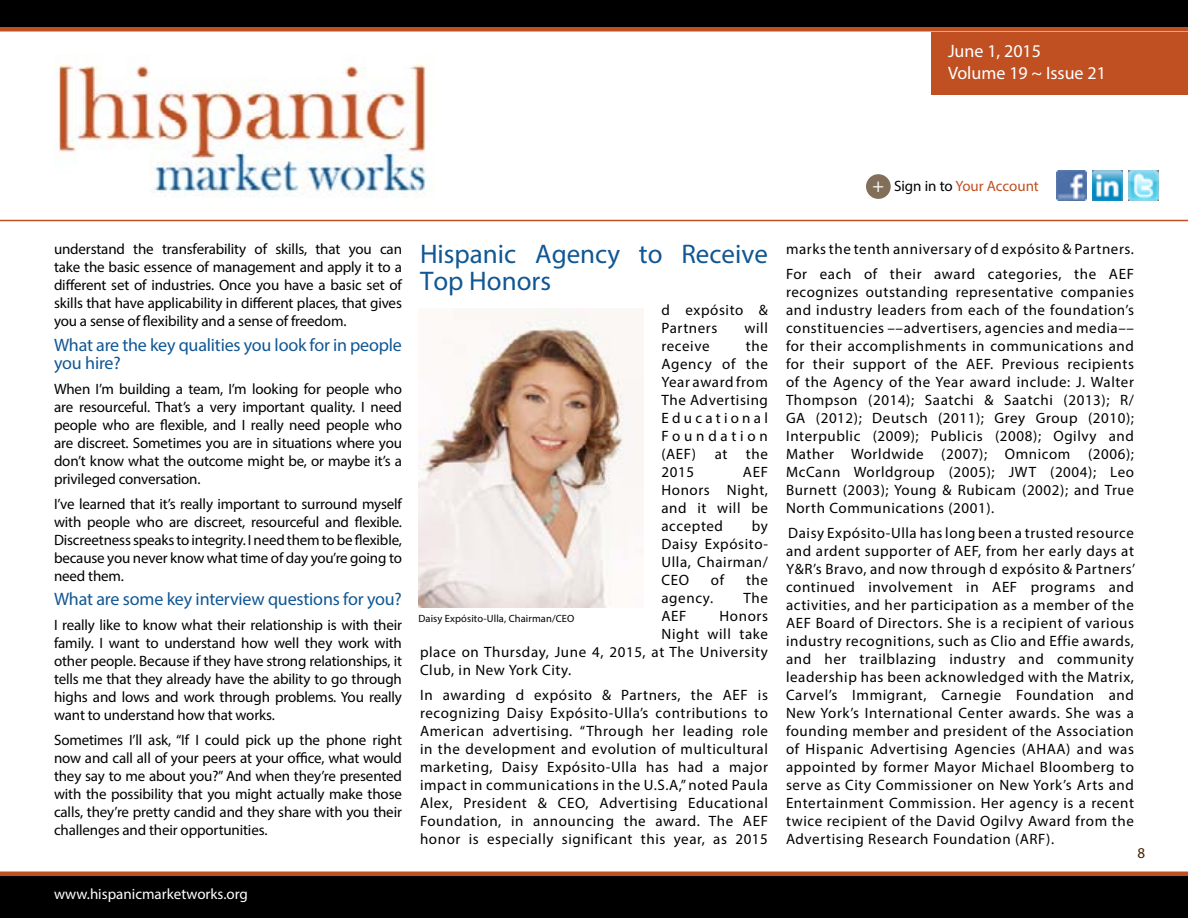
<style>
.page{position:relative;width:1188px;height:918px;background:#fff}
.page>*{position:absolute;margin:0;border:0;box-sizing:border-box;transform-origin:0 0}
.t1{font:27px/27px "Myriad Pro";color:#105794}
.t2{font:18px/18px "Myriad Pro";letter-spacing:-.01em;color:#105794}
.t3{font:18px/21.6px "Myriad Pro";color:#fff}
.t4{font:15px/18px "Myriad Pro";letter-spacing:.04em;color:#000;text-align:justify}
.t5{font:15px "Myriad Pro";color:#fff}
.t6{font:15px "Myriad Pro";color:#c05021}
.t7{font:15px "Myriad Pro";color:#3f2100}
.t8{font:10.5px "Myriad Pro";letter-spacing:.01em;color:#000}
.s1{font-size:19.5px;color:#fff}
.s2{color:#000}
</style>
<div class="page">
<div style="left:0;top:874px;width:1188px;height:44px;background:#000"></div>
<hr style="left:0;top:872px;width:1188px;height:4px;background:#c05021">
<div style="left:0;top:27px;width:1188px;height:5px;background:#c05021"></div>
<div style="left:932px;top:32px;width:256px;height:62px;background:#c05021"></div>
<img style="left:1057px;top:170px;width:30px;height:30px">
<img style="left:1129px;top:170px;width:30px;height:30px">
<img style="left:1093px;top:170px;width:30px;height:30px">
<div style="left:866px;top:174px;width:25px;height:25px;background:#826f59;border-radius:50%"></div>
<div style="left:0;top:0;width:1188px;height:27px;background:#000"></div>
<hr style="left:0;top:220px;width:1188px;height:1px;background:#c05021">
<img style="left:54px;top:54px;width:381px;height:144px">
<img style="left:418px;top:308px;width:226px;height:300px">
<p class="t3" style="left:948px;top:40px;width:159px">June 1, 2015<br>Volume 19 ~ Issue 21</p>
<p class="t6" style="left:872px;top:177px;width:168px"><span class="s1">+</span> <span class="s2">Sign in to</span> Your Account</p>
<p class="t4" style="left:54px;top:240px;width:350px">understand the transferability of skills, that you can take the basic essence of management and apply it to a different set of industries. Once you have a basic set of skills that have applicability in different places, that gives you a sense of flexibility and a sense of freedom.</p>
<p class="t2" style="left:54px;top:336px;width:349px">What are the key qualities you look for in people you hire?</p>
<p class="t4" style="left:54px;top:379px;width:350px">When I’m building a team, I’m looking for people who are resourceful. That’s a very important quality. I need people who are flexible, and I really need people who are discreet. Sometimes you are in situations where you don’t know what the outcome might be, or maybe it’s a privileged conversation.</p>
<p class="t4" style="left:54px;top:494px;width:350px">I’ve learned that it’s really important to surround myself with people who are discreet, resourceful and flexible.<br>Discreetness speaks to integrity. I need them to be flexible, because you never know what time of day you’re going to need them.</p>
<p class="t2" style="left:54px;top:590px;width:349px">What are some key interview questions for you?</p>
<p class="t4" style="left:54px;top:616px;width:350px">I really like to know what their relationship is with their family. I want to understand how well they work with other people. Because if they have strong relationships, it tells me that they already have the ability to go through highs and lows and work through problems. You really want to understand how that works.</p>
<p class="t4" style="left:54px;top:730px;width:350px">Sometimes I’ll ask, “If I could pick up the phone right now and call all of your peers at your office, what would they say to me about you?” And when they’re presented with the possibility that you might actually make those calls, they’re pretty candid and they share with you their challenges and their opportunities.</p>
<p class="t5" style="left:54px;top:884px;width:195px">www.hispanicmarketworks.org</p>
<h1 class="t1" style="left:420px;top:240px;width:349px">Hispanic Agency to Receive<br>Top Honors</h1>
<p class="t4" style="left:662px;top:301px;width:108px">d expósito &amp;<br>Partners</p>
<p class="t4" style="left:745px;top:319px;width:25px">will</p>
<p class="t4" style="left:662px;top:337px;width:108px;text-indent:84px">the Agency of the Year award from The Advertising Educational Foundation (AEF) at the 2015</p>
<p class="t4" style="left:662px;top:337px;width:50px">receive</p>
<p class="t4" style="left:662px;top:463px;width:108px;text-indent:81px">AEF Honors Night, and it will be accepted</p>
<p class="t4" style="left:662px;top:517px;width:108px;text-indent:90px">by Daisy Expósito-Ulla, Chairman/ CEO</p>
<p class="t4" style="left:711px;top:571px;width:15px">of</p>
<p class="t4" style="left:746px;top:571px;width:24px">the</p>
<p class="t4" style="left:662px;top:589px;width:53px">agency.</p>
<p class="t4" style="left:744px;top:589px;width:26px">The</p>
<p class="t4" style="left:662px;top:607px;width:27px">AEF</p>
<p class="t4" style="left:720px;top:607px;width:50px">Honors</p>
<p class="t4" style="left:662px;top:625px;width:108px">Night will take</p>
<p class="t4" style="left:420px;top:643px;width:349px">place on Thursday, June 4, 2015, at The University</p>
<p class="t4" style="left:420px;top:661px;width:153px">Club, in New York City.</p>
<p class="t4" style="left:420px;top:685px;width:350px">In awarding d expósito &amp; Partners, the AEF is recognizing Daisy Expósito-Ulla’s contributions to American advertising. “Through her leading role in the development and evolution of multicultural marketing, Daisy Expósito-Ulla has had a major impact in communications in the U.S.A,” noted Paula Alex, President &amp; CEO, Advertising Educational Foundation, in announcing the award. The AEF honor is especially significant this year, as 2015</p>
<p class="t8" style="left:418px;top:612px;width:157px">Daisy Expósito-Ulla, Chairman/CEO</p>
<p class="t4" style="left:786px;top:237px;width:350px;line-height:24.8px">marks the tenth anniversary of d expósito &amp; Partners.<br>For each of their award categories, the AEF</p>
<p class="t4" style="left:786px;top:283px;width:350px">recognizes outstanding representative companies and industry leaders from each of the foundation’s constituencies ––advertisers, agencies and media–– for their accomplishments in communications and for their support of the AEF. Previous recipients of the Agency of the Year award include: J. Walter Thompson (2014); Saatchi &amp; Saatchi (2013); R/ GA (2012); Deutsch (2011); Grey Group (2010); Interpublic (2009); Publicis (2008); Ogilvy and Mather Worldwide (2007); Omnicom (2006); McCann Worldgroup (2005); JWT (2004); Leo Burnett (2003); Young &amp; Rubicam (2002); and True North Communications (2001).</p>
<p class="t4" style="left:786px;top:523px;width:351px">Daisy Expósito-Ulla has long been a trusted resource and ardent supporter of AEF, from her early days at Y&amp;R’s Bravo, and now through d expósito &amp; Partners’ continued involvement in AEF programs and activities, and her participation as a member of the AEF Board of Directors. She is a recipient of various industry recognitions, such as Clio and Effie awards, and her trailblazing industry and community leadership has been acknowledged with the Matrix, Carvel’s Immigrant, Carnegie Foundation and New York’s International Center awards. She was a founding member and president of the Association of Hispanic Advertising Agencies (AHAA) and was appointed by former Mayor Michael Bloomberg to serve as City Commissioner on New York’s Arts and Entertainment Commission. Her agency is a recent twice recipient of the David Ogilvy Award from the Advertising Research Foundation (ARF).</p>
<p class="t7" style="left:1137px;top:844px;width:9px">8</p>
</div>
